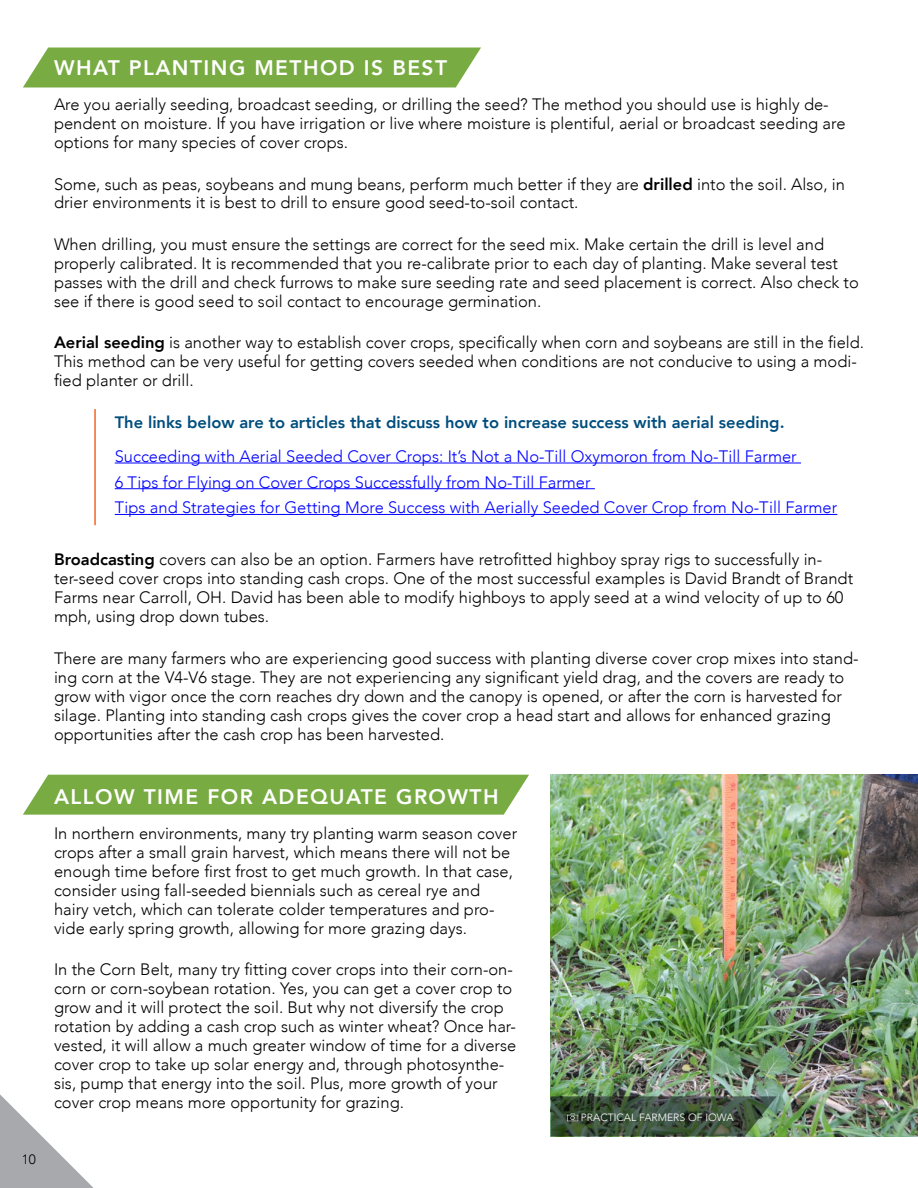
<style>
.page{position:relative;width:918px;height:1188px;background:#fff}
.page>*{position:absolute;margin:0;border:0;box-sizing:border-box;transform-origin:0 0}
.t1{font:800 21px "Avenir";letter-spacing:.07em;color:#fff}
.t2{font:300 16.5px/18.9px "Avenir";color:#000}
.t3{font:300 16.5px/25.7px "Avenir";color:#00f}
.t4{font:800 16.5px "Avenir";color:#004e7d}
.t5{font:300 13.5px "Avenir";color:#000}
.t6{font:300 10.5px "Avenir";color:#fff}
.s1{font-weight:800}
</style>
<div class="page">
<svg style="left:0;top:1094px;width:94px;height:94px"></svg>
<svg style="left:23px;top:775px;width:506px;height:40px;background:#7faf4c"></svg>
<div style="left:23px;top:48px;width:458px;height:39px;background:#78ab42"></div>
<hr style="left:115px;top:463px;width:686px;height:1px;background:#00f">
<hr style="left:115px;top:488px;width:480px;height:1px;background:#00f">
<hr style="left:115px;top:514px;width:722px;height:1px;background:#00f">
<hr style="left:94px;top:409px;width:2px;height:116px;background:#f16623">
<img style="left:551px;top:775px;width:367px;height:361px">
<img style="left:551px;top:1096px;width:226px;height:40px">
<p class="t5" style="left:22px;top:1152px;width:16px">10</p>
<p class="t1" style="left:54px;top:51px;width:395px">WHAT PLANTING METHOD IS BEST</p>
<p class="t2" style="left:54px;top:95px;width:793px">Are you aerially seeding, broadcast seeding, or drilling the seed? The method you should use is highly de&shy;pendent on moisture. If you have irrigation or live where moisture is plentiful, aerial or broadcast seeding are options for many species of cover crops.</p>
<p class="t2" style="left:54px;top:174px;width:793px">Some, such as peas, soybeans and mung beans, perform much better if they are <span class="s1">drilled</span> into the soil. Also, in drier environments it is best to drill to ensure good seed-to-soil contact.</p>
<p class="t2" style="left:54px;top:235px;width:806px">When drilling, you must ensure the settings are correct for the seed mix. Make certain the drill is level and properly calibrated. It is recommended that you re-calibrate prior to each day of planting. Make several test passes with the drill and check furrows to make sure seeding rate and seed placement is correct. Also check to see if there is good seed to soil contact to encourage germination.</p>
<p class="t2" style="left:54px;top:333px;width:812px"><span class="s1">Aerial seeding</span> is another way to establish cover crops, specifically when corn and soybeans are still in the field.<br>This method can be very useful for getting covers seeded when conditions are not conducive to using a modi&shy;fied planter or drill.</p>
<p class="t4" style="left:115px;top:409px;width:671px">The links below are to articles that discuss how to increase success with aerial seeding.</p>
<p class="t3" style="left:115px;top:443px;width:724px">Succeeding with Aerial Seeded Cover Crops: It’s Not a No-Till Oxymoron from No-Till Farmer<br>6 Tips for Flying on Cover Crops Successfully from No-Till Farmer<br>Tips and Strategies for Getting More Success with Aerially Seeded Cover Crop from No-Till Farmer</p>
<p class="t2" style="left:54px;top:550px;width:801px"><span class="s1">Broadcasting</span> covers can also be an option. Farmers have retrofitted highboy spray rigs to successfully in&shy;ter-seed cover crops into standing cash crops. One of the most successful examples is David Brandt of Brandt Farms near Carroll, OH. David has been able to modify highboys to apply seed at a wind velocity of up to 60 mph, using drop down tubes.</p>
<p class="t2" style="left:54px;top:649px;width:806px">There are many farmers who are experiencing good success with planting diverse cover crop mixes into stand&shy;ing corn at the V4-V6 stage. They are not experiencing any significant yield drag, and the covers are ready to grow with vigor once the corn reaches dry down and the canopy is opened, or after the corn is harvested for silage. Planting into standing cash crops gives the cover crop a head start and allows for enhanced grazing opportunities after the cash crop has been harvested.</p>
<p class="t1" style="left:54px;top:780px;width:446px">ALLOW TIME FOR ADEQUATE GROWTH</p>
<p class="t2" style="left:54px;top:824px;width:465px">In northern environments, many try planting warm season cover crops after a small grain harvest, which means there will not be enough time before first frost to get much growth. In that case, consider using fall-seeded biennials such as cereal rye and hairy vetch, which can tolerate colder temperatures and pro&shy;vide early spring growth, allowing for more grazing days.</p>
<p class="t2" style="left:54px;top:960px;width:464px">In the Corn Belt, many try fitting cover crops into their corn-on&shy;corn or corn-soybean rotation. Yes, you can get a cover crop to grow and it will protect the soil. But why not diversify the crop rotation by adding a cash crop such as winter wheat? Once har&shy;vested, it will allow a much greater window of time for a diverse cover crop to take up solar energy and, through photosynthe&shy;sis, pump that energy into the soil. Plus, more growth of your cover crop means more opportunity for grazing.</p>
<p class="t6" style="left:581px;top:1111px;width:154px">PRACTICAL FARMERS OF IOWA</p>
</div>
